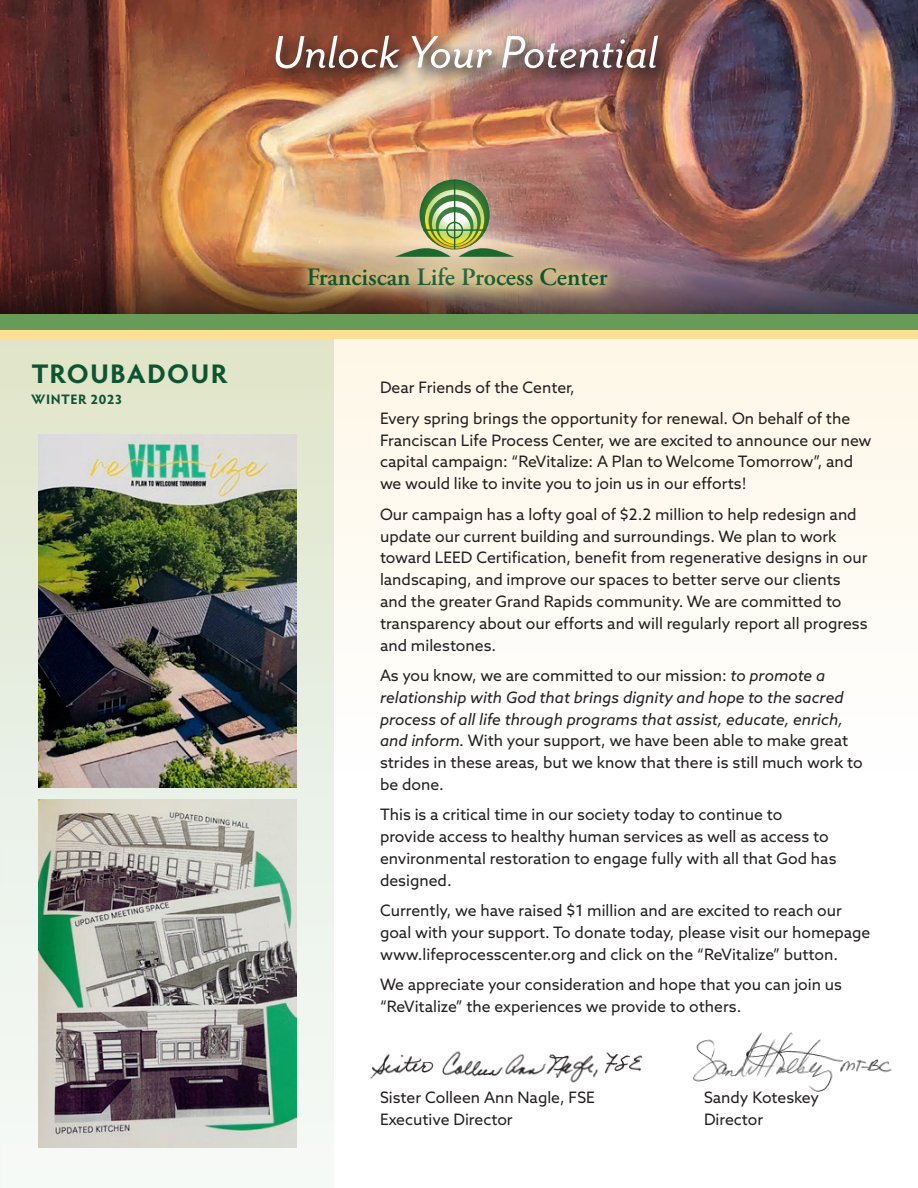
<style>
.page{position:relative;width:918px;height:1188px;background:#fff}
.page>*{position:absolute;margin:0;border:0;box-sizing:border-box;transform-origin:0 0}
.t1{font:italic 52.5px "Mr Eaves San OT";color:#fff}
.t2{font:700 27px "Hypatia Sans Pro";letter-spacing:.045em;color:#0e5430}
.t3{font:600 24.9px "Adobe Garamond Pro";color:#0e5430}
.t4{font:15.75px/21.8px "Azo Sans";color:#231f20}
.t5{font:700 13.8px "Hypatia Sans Pro";letter-spacing:.04em;color:#0e5430}
.s1{font-style:italic}
</style>
<div class="page">
<img style="left:0;top:0;width:918px;height:244px">
<img style="left:268px;top:29px;width:408px;height:58px">
<img style="left:0;top:244px;width:918px;height:70px">
<div style="left:0;top:331px;width:334px;height:857px;background:#f1f6f1"></div>
<svg style="left:0;top:339px;width:918px;height:414px;fill:#fefaf0"></svg>
<svg style="left:290px;top:250px;width:335px;height:54px;background:#ab8a6f"></svg>
<div style="left:0;top:317px;width:918px;height:22px;background:#ffde95"></div>
<div style="left:0;top:314px;width:918px;height:16px;background:#679b56"></div>
<div style="left:348px;top:120px;width:213px;height:199px;background:#fff;opacity:.75"></div>
<img style="left:395px;top:179px;width:119px;height:78px">
<hr style="left:0;top:846px;width:1px;height:45px;background:#517a5c">
<hr style="left:0;top:1143px;width:1px;height:45px;background:#517a5c">
<img style="left:38px;top:434px;width:259px;height:354px">
<img style="left:38px;top:800px;width:259px;height:347px">
<img style="left:693px;top:1032px;width:199px;height:60px">
<img style="left:370px;top:1051px;width:273px;height:32px">
<h1 class="t1" style="left:272px;top:23px;width:388px">Unlock Your Potential</h1>
<h2 class="t2" style="left:31px;top:354px;width:198px">TROUBADOUR</h2>
<p class="t5" style="left:31px;top:389px;width:93px">WINTER 2023</p>
<h3 class="t3" style="left:307px;top:263px;width:302px">Franciscan Life Process Center</h3>
<p class="t4" style="left:380px;top:372px;width:472px;line-height:30.5px">Dear Friends of the Center,<br>Every spring brings the opportunity for renewal. On behalf of the</p>
<p class="t4" style="left:380px;top:429px;width:493px">Franciscan Life Process Center, we are excited to announce our new capital campaign: “ReVitalize: A Plan to Welcome Tomorrow”, and we would like to invite you to join us in our efforts!</p>
<p class="t4" style="left:380px;top:503px;width:489px">Our campaign has a lofty goal of $2.2 million to help redesign and update our current building and surroundings. We plan to work toward LEED Certification, benefit from regenerative designs in our landscaping, and improve our spaces to better serve our clients and the greater Grand Rapids community. We are committed to transparency about our efforts and will regularly report all progress and milestones.</p>
<p class="t4" style="left:380px;top:664px;width:484px">As you know, we are committed to our mission: <span class="s1">to promote a relationship with God that brings dignity and hope to the sacred process of all life through programs that assist, educate, enrich, and inform.</span> With your support, we have been able to make great strides in these areas, but we know that there is still much work to be done.</p>
<p class="t4" style="left:380px;top:804px;width:458px">This is a critical time in our society today to continue to provide access to healthy human services as well as access to environmental restoration to engage fully with all that God has designed.</p>
<p class="t4" style="left:380px;top:900px;width:492px">Currently, we have raised $1 million and are excited to reach our goal with your support. To donate today, please visit our homepage www.lifeprocesscenter.org and click on the “ReVitalize” button.</p>
<p class="t4" style="left:380px;top:974px;width:464px">We appreciate your consideration and hope that you can join us “ReVitalize” the experiences we provide to others.</p>
<p class="t4" style="left:380px;top:1087px;width:216px">Sister Colleen Ann Nagle, FSE</p>
<p class="t4" style="left:704px;top:1087px;width:117px">Sandy Koteskey</p>
<p class="t4" style="left:380px;top:1109px;width:134px">Executive Director</p>
<p class="t4" style="left:704px;top:1109px;width:61px">Director</p>
</div>
